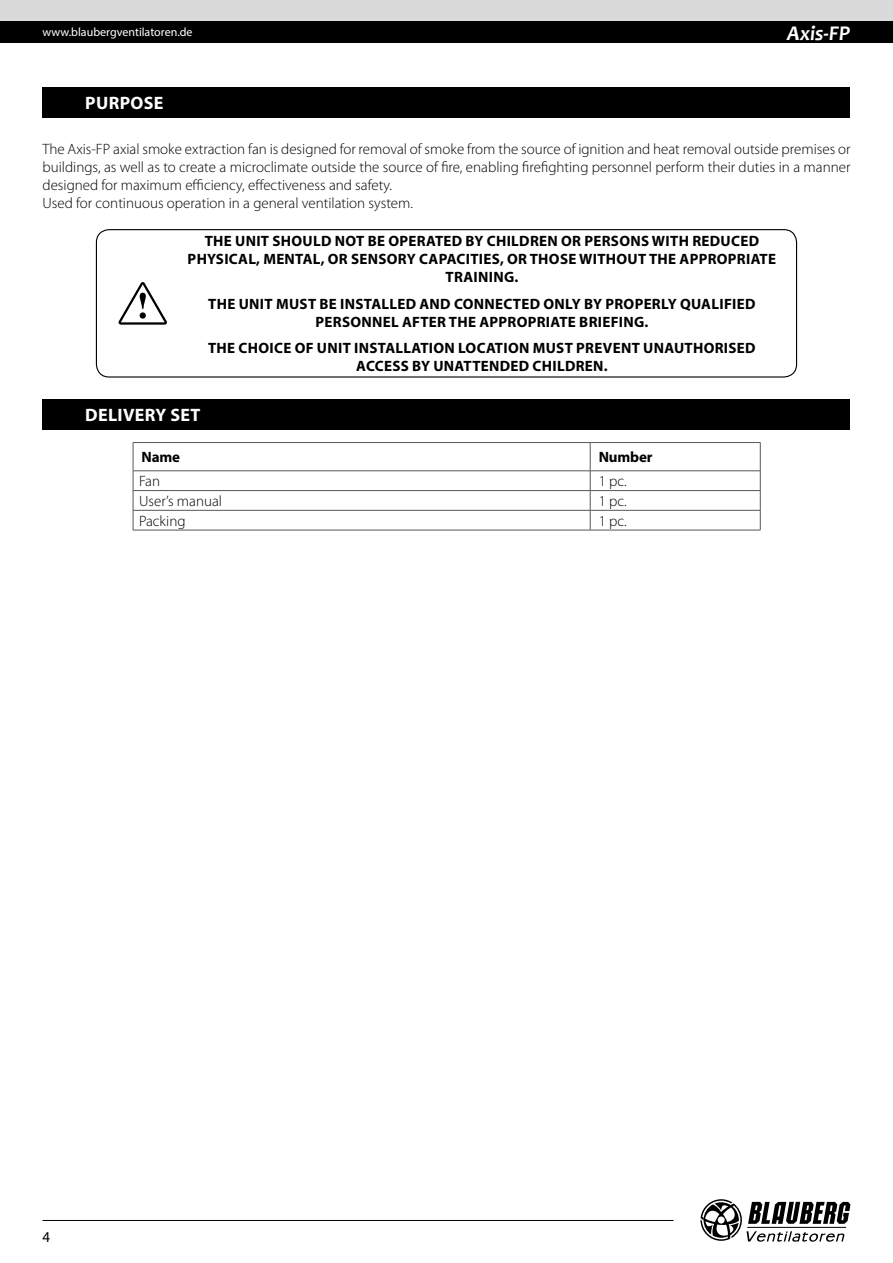
<style>
.page{position:relative;width:893px;height:1263px;background:#fff}
.page>*{position:absolute;margin:0;border:0;box-sizing:border-box;transform-origin:0 0}
.t1{font:italic 700 21px "Candara";color:#fff}
.t2{font:700 18px "Myriad Pro";letter-spacing:.02em;color:#fff}
.t3{font:300 15px/18px "Myriad Pro";color:#000}
.t4{font:700 15px/18px "Myriad Pro";letter-spacing:.02em;color:#000;text-align:center}
.t5{font:15px "Myriad Pro";color:#000}
.t6{font:12px "Myriad Pro";color:#fff}
</style>
<div class="page">
<div style="left:43px;top:87px;width:807px;height:31px;background:#000"></div>
<div style="left:96px;top:229px;width:701px;height:149px;border:1px solid #000;border-radius:13px"></div>
<svg style="left:118px;top:282px;width:49px;height:43px"></svg>
<hr style="left:133px;top:442px;width:457px;height:1px;background:#575756">
<hr style="left:590px;top:442px;width:170px;height:1px;background:#575756">
<hr style="left:133px;top:470px;width:457px;height:1px;background:#575756">
<hr style="left:590px;top:470px;width:170px;height:1px;background:#575756">
<hr style="left:133px;top:490px;width:457px;height:1px;background:#575756">
<hr style="left:590px;top:490px;width:170px;height:1px;background:#575756">
<hr style="left:133px;top:510px;width:457px;height:1px;background:#575756">
<svg style="left:133px;top:443px;width:1px;height:87px"></svg>
<hr style="left:590px;top:510px;width:170px;height:1px;background:#575756">
<svg style="left:590px;top:443px;width:1px;height:87px"></svg>
<svg style="left:760px;top:443px;width:1px;height:87px"></svg>
<hr style="left:133px;top:530px;width:457px;height:1px;background:#575756">
<hr style="left:590px;top:530px;width:170px;height:1px;background:#575756">
<div style="left:43px;top:399px;width:807px;height:31px;background:#000"></div>
<div style="left:0;top:0;width:893px;height:21px;background:#dadada"></div>
<div style="left:0;top:21px;width:893px;height:22px;background:#000"></div>
<svg style="left:700px;top:1199px;width:150px;height:43px"></svg>
<hr style="left:43px;top:1220px;width:631px;height:1px;background:#000">
<p class="t6" style="left:43px;top:25px;width:152px">www.blaubergventilatoren.de</p>
<h1 class="t1" style="left:787px;top:20px;width:65px">Axis-FP</h1>
<p class="t2" style="left:85px;top:91px;width:80px">PURPOSE</p>
<p class="t3" style="left:43px;top:140px;width:809px">The Axis-FP axial smoke extraction fan is designed for removal of smoke from the source of ignition and heat removal outside premises or buildings, as well as to create a microclimate outside the source of fire, enabling firefighting personnel perform their duties in a manner designed for maximum efficiency, effectiveness and safety.<br>Used for continuous operation in a general ventilation system.</p>
<p class="t4" style="left:188px;top:232px;width:590px">THE UNIT SHOULD NOT BE OPERATED BY CHILDREN OR PERSONS WITH REDUCED<br>PHYSICAL, MENTAL, OR SENSORY CAPACITIES, OR THOSE WITHOUT THE APPROPRIATE<br>TRAINING.</p>
<p class="t4" style="left:208px;top:294px;width:549px">THE UNIT MUST BE INSTALLED AND CONNECTED ONLY BY PROPERLY QUALIFIED<br>PERSONNEL AFTER THE APPROPRIATE BRIEFING.</p>
<p class="t4" style="left:208px;top:339px;width:549px">THE CHOICE OF UNIT INSTALLATION LOCATION MUST PREVENT UNAUTHORISED<br>ACCESS BY UNATTENDED CHILDREN.</p>
<p class="t2" style="left:85px;top:404px;width:117px">DELIVERY SET</p>
<p class="t4" style="left:142px;top:448px;width:40px">Name</p>
<p class="t4" style="left:599px;top:448px;width:55px">Number</p>
<p class="t3" style="left:139px;top:472px;width:23px">Fan</p>
<p class="t3" style="left:599px;top:472px;width:30px">1 pc.</p>
<p class="t3" style="left:139px;top:492px;width:84px">User’s manual</p>
<p class="t3" style="left:599px;top:492px;width:30px">1 pc.</p>
<p class="t3" style="left:139px;top:512px;width:48px">Packing</p>
<p class="t3" style="left:599px;top:512px;width:30px">1 pc.</p>
<p class="t5" style="left:43px;top:1227px;width:9px">4</p>
</div>
